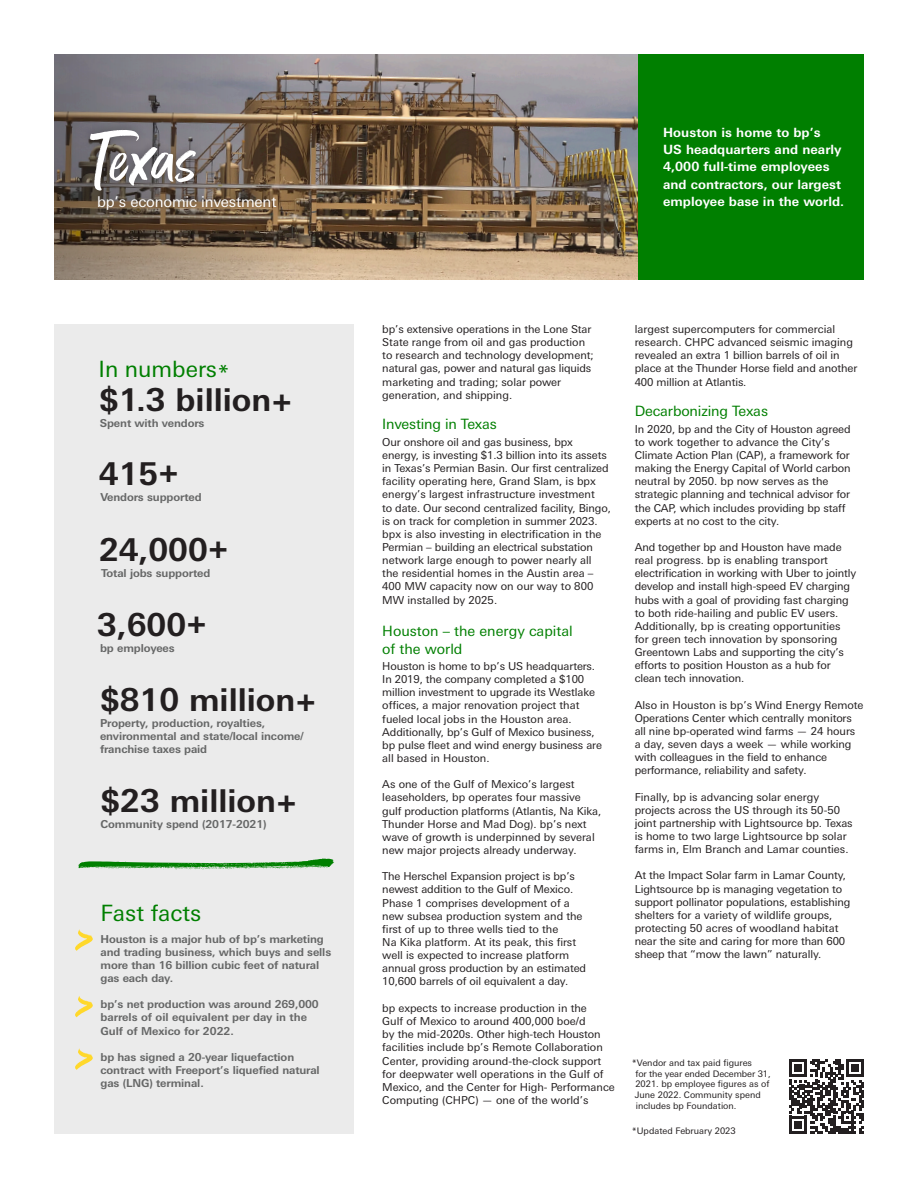
<style>
.page{position:relative;width:918px;height:1188px;background:#fff}
.page>*{position:absolute;margin:0;border:0;box-sizing:border-box;transform-origin:0 0}
.t1{font:79.5px "Better Timesforbp";color:#fff}
.t2{font:700 31.5px "Univers Next Pro";color:#231f20}
.t3{font:22.5px "Univers Next Pro";color:#007f00}
.t4{font:14.85px "Univers Next Pro";letter-spacing:-.01em;color:#fff}
.t5{font:14.25px/17.1px "Univers Next Pro";letter-spacing:-.01em;color:#007f00}
.t6{font:700 12.75px/17.2px "Univers Next Pro";letter-spacing:.005em;color:#fff}
.t7{font:10.95px/13.2px "Univers Next Pro";letter-spacing:-.01em;color:#231f20}
.t8{font:700 10.95px/13.2px "Univers Next Pro";letter-spacing:-.01em;color:#666767}
.t9{font:9px/10.8px "Univers Next Pro";color:#231f20}
</style>
<div class="page">
<img style="left:317px;top:54px;width:321px;height:225px">
<svg style="left:54px;top:54px;width:263px;height:225px;background:#7f7267"></svg>
<div style="left:638px;top:54px;width:226px;height:225px;background:#007f00"></div>
<div style="left:54px;top:325px;width:299px;height:809px;background:#ebebeb"></div>
<div style="left:81px;top:121px;width:204px;height:97px;background:#231f20;opacity:.4"></div>
<svg style="left:78px;top:859px;width:256px;height:11px"></svg>
<svg style="left:75px;top:929px;width:18px;height:22px"></svg>
<svg style="left:75px;top:996px;width:18px;height:21px"></svg>
<svg style="left:75px;top:1048px;width:18px;height:22px"></svg>
<svg style="left:789px;top:1059px;width:75px;height:75px"></svg>
<p class="t1" style="left:92px;top:116px;width:108px">Texas</p>
<p class="t4" style="left:97px;top:193px;width:181px">bp’s economic investment</p>
<p class="t3" style="left:99px;top:356px;width:133px">In numbers*</p>
<p class="t2" style="left:99px;top:381px;width:195px">$1.3 billion+</p>
<p class="t8" style="left:100px;top:416px;width:106px">Spent with vendors</p>
<p class="t2" style="left:99px;top:455px;width:82px">415+</p>
<p class="t8" style="left:100px;top:491px;width:103px">Vendors supported</p>
<p class="t2" style="left:99px;top:531px;width:131px">24,000+</p>
<p class="t8" style="left:101px;top:566px;width:111px">Total jobs supported</p>
<p class="t2" style="left:97px;top:606px;width:111px">3,600+</p>
<p class="t8" style="left:100px;top:642px;width:76px">bp employees</p>
<p class="t2" style="left:100px;top:681px;width:218px">$810 million+</p>
<p class="t8" style="left:100px;top:716px;width:205px">Property, production, royalties, environmental and state/local income/ franchise taxes paid</p>
<p class="t2" style="left:100px;top:781px;width:198px">$23 million+</p>
<p class="t8" style="left:100px;top:817px;width:168px">Community spend (2017-2021)</p>
<p class="t3" style="left:100px;top:900px;width:102px">Fast facts</p>
<p class="t8" style="left:100px;top:932px;width:232px">Houston is a major hub of bp’s marketing and trading business, which buys and sells more than 16 billion cubic feet of natural gas each day.</p>
<p class="t8" style="left:100px;top:998px;width:220px">bp’s net production was around 269,000 barrels of oil equivalent per day in the<br>Gulf of Mexico for 2022.</p>
<p class="t8" style="left:100px;top:1050px;width:221px">bp has signed a 20-year liquefaction contract with Freeport’s liquefied natural gas (LNG) terminal.</p>
<p class="t6" style="left:663px;top:124px;width:183px">Houston is home to bp’s<br>US headquarters and nearly<br>4,000 full-time employees and contractors, our largest employee base in the world.</p>
<p class="t7" style="left:382px;top:323px;width:213px">bp’s extensive operations in the Lone Star State range from oil and gas production to research and technology development; natural gas, power and natural gas liquids marketing and trading; solar power generation, and shipping.</p>
<p class="t7" style="left:635px;top:323px;width:224px">largest supercomputers for commercial research. CHPC advanced seismic imaging revealed an extra 1 billion barrels of oil in place at the Thunder Horse field and another 400 million at Atlantis.</p>
<p class="t5" style="left:635px;top:403px;width:135px">Decarbonizing Texas</p>
<p class="t7" style="left:635px;top:422px;width:218px">In 2020, bp and the City of Houston agreed to work together to advance the City’s Climate Action Plan (CAP), a framework for making the Energy Capital of World carbon neutral by 2050. bp now serves as the strategic planning and technical advisor for the CAP, which includes providing bp staff experts at no cost to the city.</p>
<p class="t7" style="left:635px;top:541px;width:223px">And together bp and Houston have made real progress. bp is enabling transport electrification in working with Uber to jointly develop and install high-speed EV charging hubs with a goal of providing fast charging to both ride-hailing and public EV users.<br>Additionally, bp is creating opportunities for green tech innovation by sponsoring Greentown Labs and supporting the city’s efforts to position Houston as a hub for clean tech innovation.</p>
<p class="t7" style="left:635px;top:698px;width:230px">Also in Houston is bp’s Wind Energy Remote Operations Center which centrally monitors all nine bp-operated wind farms — 24 hours a day, seven days a week — while working with colleagues in the field to enhance performance, reliability and safety.</p>
<p class="t7" style="left:635px;top:790px;width:220px">Finally, bp is advancing solar energy projects across the US through its 50-50 joint partnership with Lightsource bp. Texas is home to two large Lightsource bp solar farms in, Elm Branch and Lamar counties.</p>
<p class="t7" style="left:635px;top:869px;width:217px">At the Impact Solar farm in Lamar County, Lightsource bp is managing vegetation to support pollinator populations, establishing shelters for a variety of wildlife groups, protecting 50 acres of woodland habitat near the site and caring for more than 600 sheep that “mow the lawn” naturally.</p>
<p class="t5" style="left:382px;top:416px;width:116px">Investing in Texas</p>
<p class="t7" style="left:382px;top:435px;width:230px">Our onshore oil and gas business, bpx energy, is investing $1.3 billion into its assets in Texas’s Permian Basin. Our first centralized facility operating here, Grand Slam, is bpx energy’s largest infrastructure investment<br>to date. Our second centralized facility, Bingo, is on track for completion in summer 2023. bpx is also investing in electrification in the Permian – building an electrical substation network large enough to power nearly all<br>the residential homes in the Austin area – 400 MW capacity now on our way to 800<br>MW installed by 2025.</p>
<p class="t5" style="left:382px;top:623px;width:192px">Houston – the energy capital of the world</p>
<p class="t7" style="left:382px;top:660px;width:221px">Houston is home to bp’s US headquarters.<br>In 2019, the company completed a $100 million investment to upgrade its Westlake offices, a major renovation project that fueled local jobs in the Houston area.<br>Additionally, bp’s Gulf of Mexico business, bp pulse fleet and wind energy business are all based in Houston.</p>
<p class="t7" style="left:382px;top:778px;width:200px">As one of the Gulf of Mexico’s largest leaseholders, bp operates four massive</p>
<p class="t7" style="left:382px;top:804px;width:221px">gulf production platforms (Atlantis, Na Kika, Thunder Horse and Mad Dog). bp’s next wave of growth is underpinned by several new major projects already underway.</p>
<p class="t7" style="left:382px;top:870px;width:205px">The Herschel Expansion project is bp’s newest addition to the Gulf of Mexico.<br>Phase 1 comprises development of a new subsea production system and the first of up to three wells tied to the<br>Na Kika platform. At its peak, this first well is expected to increase platform annual gross production by an estimated 10,600 barrels of oil equivalent a day.</p>
<p class="t7" style="left:382px;top:1001px;width:234px">bp expects to increase production in the<br>Gulf of Mexico to around 400,000 boe/d<br>by the mid-2020s. Other high-tech Houston facilities include bp’s Remote Collaboration Center, providing around-the-clock support for deepwater well operations in the Gulf of Mexico, and the Center for High- Performance Computing (CHPC) — one of the world’s</p>
<p class="t9" style="left:632px;top:1057px;width:122px">*Vendor and tax paid figures</p>
<p class="t9" style="left:635px;top:1068px;width:137px">for the year ended December 31,<br>2021. bp employee figures as of<br>June 2022. Community spend includes bp Foundation.</p>
<p class="t9" style="left:632px;top:1125px;width:105px">*Updated February 2023</p>
</div>
